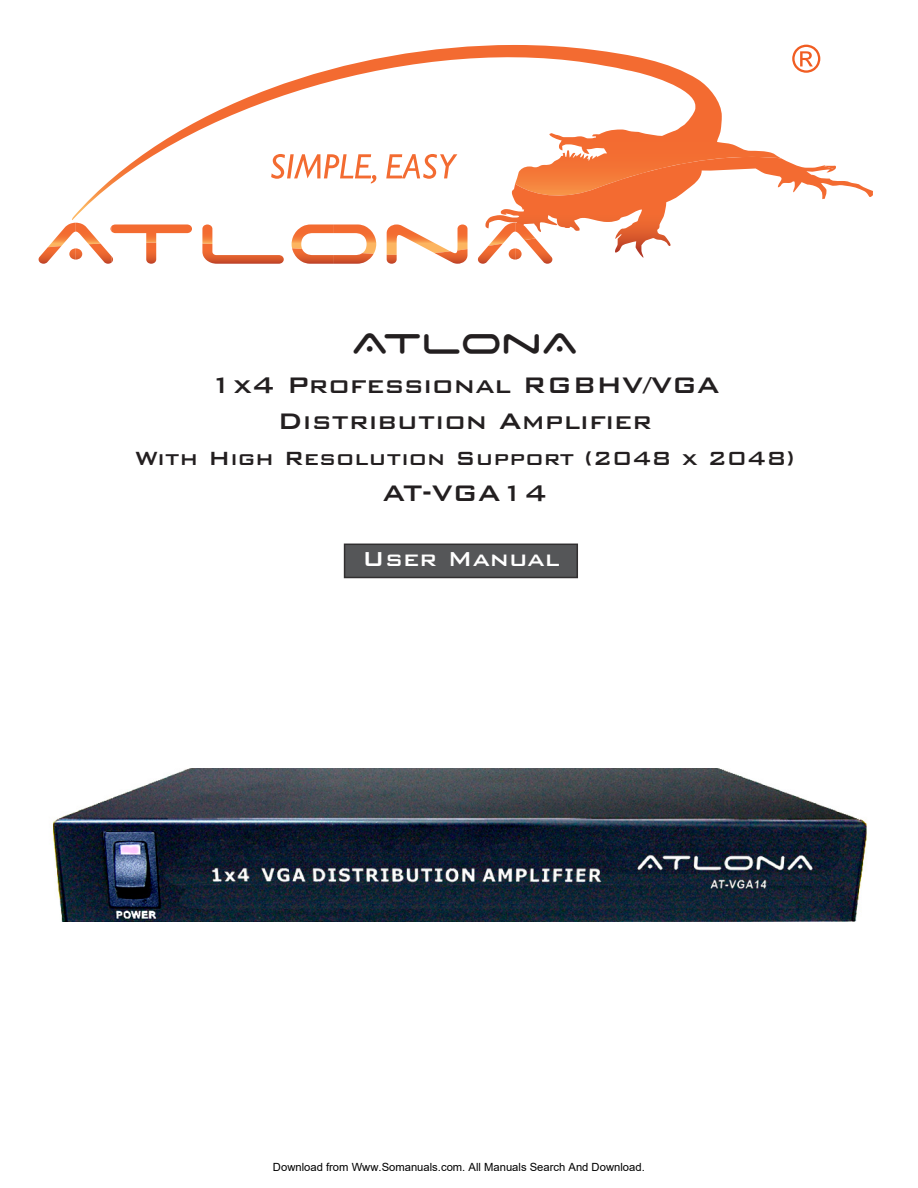
<style>
.page{position:relative;width:918px;height:1188px;background:#fff}
.page>*{position:absolute;margin:0;border:0;box-sizing:border-box;transform-origin:0 0}
.t1{font:45px "Space Age";color:#231f20}
.t2{font:500 30px/36px "Bank Gothic BT";color:#231f20;text-align:center}
.t3{font:500 27px "Bank Gothic BT";color:#fff}
.t4{font:500 25.5px "Bank Gothic BT";color:#231f20}
.t5{font:11.25px "Arial";color:#000}
</style>
<div class="page">
<div style="left:345px;top:544px;width:232px;height:34px;background:#555658"></div>
<div style="left:344px;top:544px;width:234px;height:34px;border:2px solid #312f30"></div>
<svg style="left:72px;top:45px;width:707px;height:175px"></svg>
<svg style="left:202px;top:224px;width:82px;height:40px"></svg>
<svg style="left:478px;top:157px;width:395px;height:107px"></svg>
<svg style="left:387px;top:224px;width:81px;height:40px"></svg>
<svg style="left:39px;top:223px;width:153px;height:41px"></svg>
<svg style="left:292px;top:224px;width:84px;height:40px"></svg>
<svg style="left:271px;top:154px;width:186px;height:30px"></svg>
<svg style="left:792px;top:45px;width:28px;height:28px"></svg>
<img style="left:52px;top:768px;width:815px;height:153px">
<h1 class="t1" style="left:351px;top:315px;width:228px">AtlonA</h1>
<h2 class="t2" style="left:210px;top:364px;width:512px">1x4 Professional RGBHV/VGA<br>Distribution Amplifier</h2>
<h3 class="t4" style="left:135px;top:441px;width:662px">With High Resolution Support (2048 x 2048)</h3>
<h2 class="t2" style="left:382px;top:472px;width:166px">AT-VGA14</h2>
<h3 class="t3" style="left:362px;top:540px;width:199px">User Manual</h3>
<p class="t5" style="left:273px;top:1160px;width:373px">Download from Www.Somanuals.com. All Manuals Search And Download.</p>
</div>
